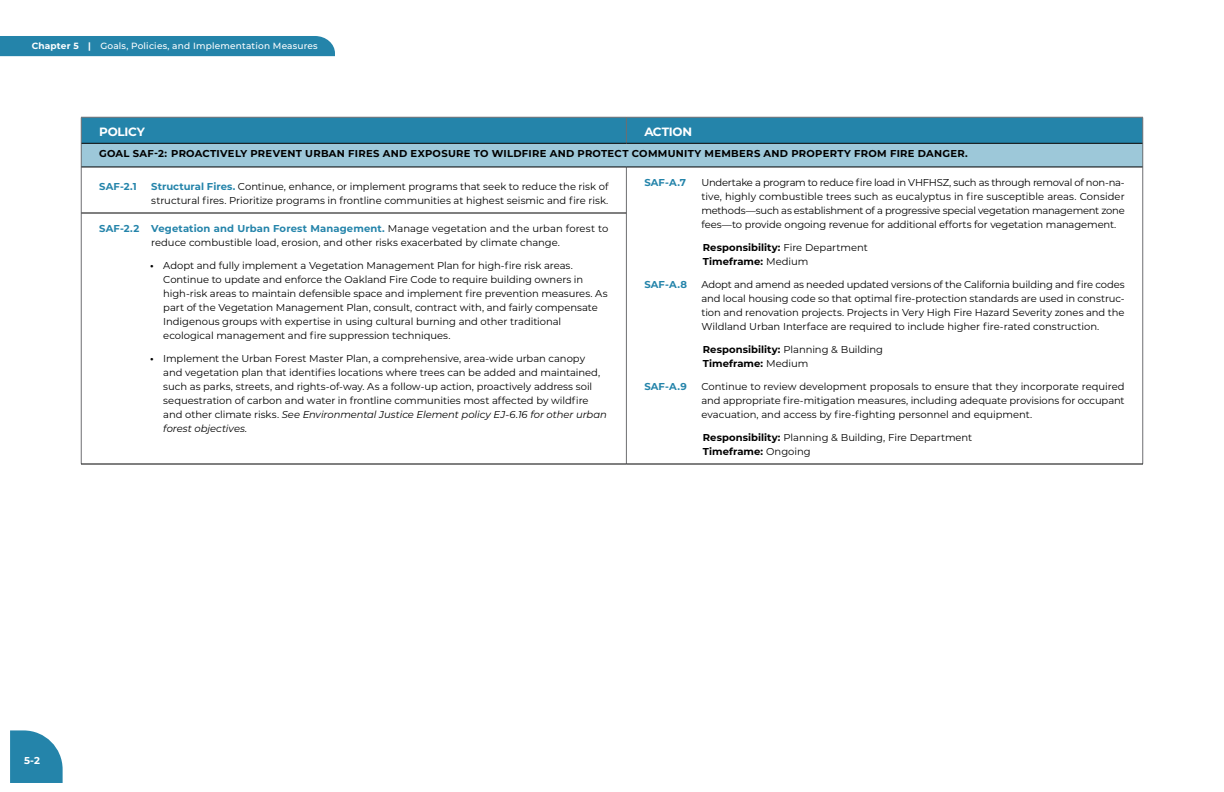
<style>
.page{position:relative;width:1224px;height:792px;background:#fff}
.page>*{position:absolute;margin:0;border:0;box-sizing:border-box;transform-origin:0 0}
.t1{font:700 12px "Montserrat";letter-spacing:-.02em;color:#fff}
.t2{font:10px/14px "Montserrat";letter-spacing:-.005em;color:#000}
.t3{font:700 10px "Montserrat";letter-spacing:.025em;color:#000}
.t4{font:700 10px/14px "Montserrat";letter-spacing:.005em;color:#000}
.t5{font:700 10px "Montserrat";letter-spacing:.01em;color:#2484aa}
.t6{font:700 10px "Montserrat";color:#fff}
.t7{font:500 9px "Montserrat";letter-spacing:.02em;color:#fff}
.s1{font-weight:700}
.s2{font-weight:700;color:#2484aa}
.s3{font-weight:400}
.s4{font-style:italic}
</style>
<div class="page">
<div style="left:0;top:36px;width:335px;height:20px;background:#2484aa"></div>
<svg style="left:10px;top:730px;width:53px;height:53px;background:#4194b5"></svg>
<svg style="left:81px;top:118px;width:1062px;height:49px;background:#5ca1bd"></svg>
<hr style="left:81px;top:167px;width:1px;height:46px;background:#6d6e71">
<hr style="left:626px;top:167px;width:1px;height:46px;background:#6d6e71">
<hr style="left:1142px;top:167px;width:1px;height:46px;background:#6d6e71">
<hr style="left:81px;top:213px;width:1px;height:251px;background:#6d6e71">
<hr style="left:626px;top:213px;width:1px;height:251px;background:#6d6e71">
<hr style="left:1142px;top:213px;width:1px;height:251px;background:#6d6e71">
<hr style="left:81px;top:117px;width:545px;height:1px;background:#6d6e71">
<hr style="left:626px;top:117px;width:517px;height:1px;background:#6d6e71">
<hr style="left:82px;top:143px;width:544px;height:1px;background:#000">
<hr style="left:626px;top:143px;width:516px;height:1px;background:#000">
<hr style="left:82px;top:167px;width:544px;height:1px;background:#000">
<hr style="left:626px;top:167px;width:516px;height:1px;background:#000">
<hr style="left:82px;top:213px;width:544px;height:1px;background:#000">
<hr style="left:81px;top:464px;width:545px;height:1px;background:#000">
<hr style="left:626px;top:464px;width:517px;height:1px;background:#000">
<p class="t7" style="left:32px;top:39px;width:288px"><span class="s1">Chapter 5 |</span> Goals, Policies, and Implementation Measures</p>
<p class="t1" style="left:99px;top:123px;width:47px">POLICY</p>
<p class="t1" style="left:644px;top:123px;width:49px">ACTION</p>
<p class="t3" style="left:99px;top:146px;width:870px">GOAL SAF-2: PROACTIVELY PREVENT URBAN FIRES AND EXPOSURE TO WILDFIRE AND PROTECT COMMUNITY MEMBERS AND PROPERTY FROM FIRE DANGER.</p>
<p class="t5" style="left:99px;top:179px;width:39px">SAF-2.1</p>
<p class="t2" style="left:151px;top:179px;width:459px"><span class="s2">Structural Fires.</span> Continue, enhance, or implement programs that seek to reduce the risk of structural fires. Prioritize programs in frontline communities at highest seismic and fire risk.</p>
<p class="t5" style="left:644px;top:175px;width:43px">SAF-A.7</p>
<p class="t2" style="left:701px;top:175px;width:425px;text-align:justify">Undertake a program to reduce fire load in VHFHSZ, such as through removal of non-na&shy;tive, highly combustible trees such as eucalyptus in fire susceptible areas. Consider methods—such as establishment of a progressive special vegetation management zone fees—to provide ongoing revenue for additional efforts for vegetation management.</p>
<p class="t4" style="left:703px;top:240px;width:166px">Responsibility: <span class="s3">Fire Department<br></span>Timeframe: <span class="s3">Medium</span></p>
<p class="t5" style="left:644px;top:277px;width:44px">SAF-A.8</p>
<p class="t2" style="left:701px;top:277px;width:425px;text-align:justify">Adopt and amend as needed updated versions of the California building and fire codes and local housing code so that optimal fire-protection standards are used in construc&shy;tion and renovation projects. Projects in Very High Fire Hazard Severity zones and the Wildland Urban Interface are required to include higher fire-rated construction.</p>
<p class="t4" style="left:703px;top:342px;width:182px">Responsibility: <span class="s3">Planning &amp; Building<br></span>Timeframe: <span class="s3">Medium</span></p>
<p class="t5" style="left:644px;top:379px;width:44px">SAF-A.9</p>
<p class="t2" style="left:701px;top:379px;width:425px;text-align:justify">Continue to review development proposals to ensure that they incorporate required and appropriate fire-mitigation measures, including adequate provisions for occupant evacuation, and access by fire-fighting personnel and equipment.</p>
<p class="t2" style="left:703px;top:430px;width:271px"><span class="s1">Responsibility:</span> Planning &amp; Building, Fire Department<br><span class="s1">Timeframe:</span> Ongoing</p>
<p class="t2" style="left:99px;top:221px;width:511px;text-align:center"><span class="s2">SAF-2.2 Vegetation and Urban Forest Management.</span> Manage vegetation and the urban forest to reduce combustible load, erosion, and other risks exacerbated by climate change.</p>
<p class="t2" style="left:163px;top:258px;width:446px;text-indent:-13px"><span class="s1">•</span> Adopt and fully implement a Vegetation Management Plan for high-fire risk areas.<br>Continue to update and enforce the Oakland Fire Code to require building owners in high-risk areas to maintain defensible space and implement fire prevention measures. As part of the Vegetation Management Plan, consult, contract with, and fairly compensate Indigenous groups with expertise in using cultural burning and other traditional ecological management and fire suppression techniques.</p>
<p class="t2" style="left:163px;top:351px;width:445px;text-indent:-13px"><span class="s1">•</span> Implement the Urban Forest Master Plan, a comprehensive, area-wide urban canopy and vegetation plan that identifies locations where trees can be added and maintained, such as parks, streets, and rights-of-way. As a follow-up action, proactively address soil sequestration of carbon and water in frontline communities most affected by wildfire and other climate risks. <span class="s4">See Environmental Justice Element policy EJ-6.16 for other urban forest objectives.</span></p>
<p class="t6" style="left:24px;top:753px;width:17px">5-2</p>
</div>
